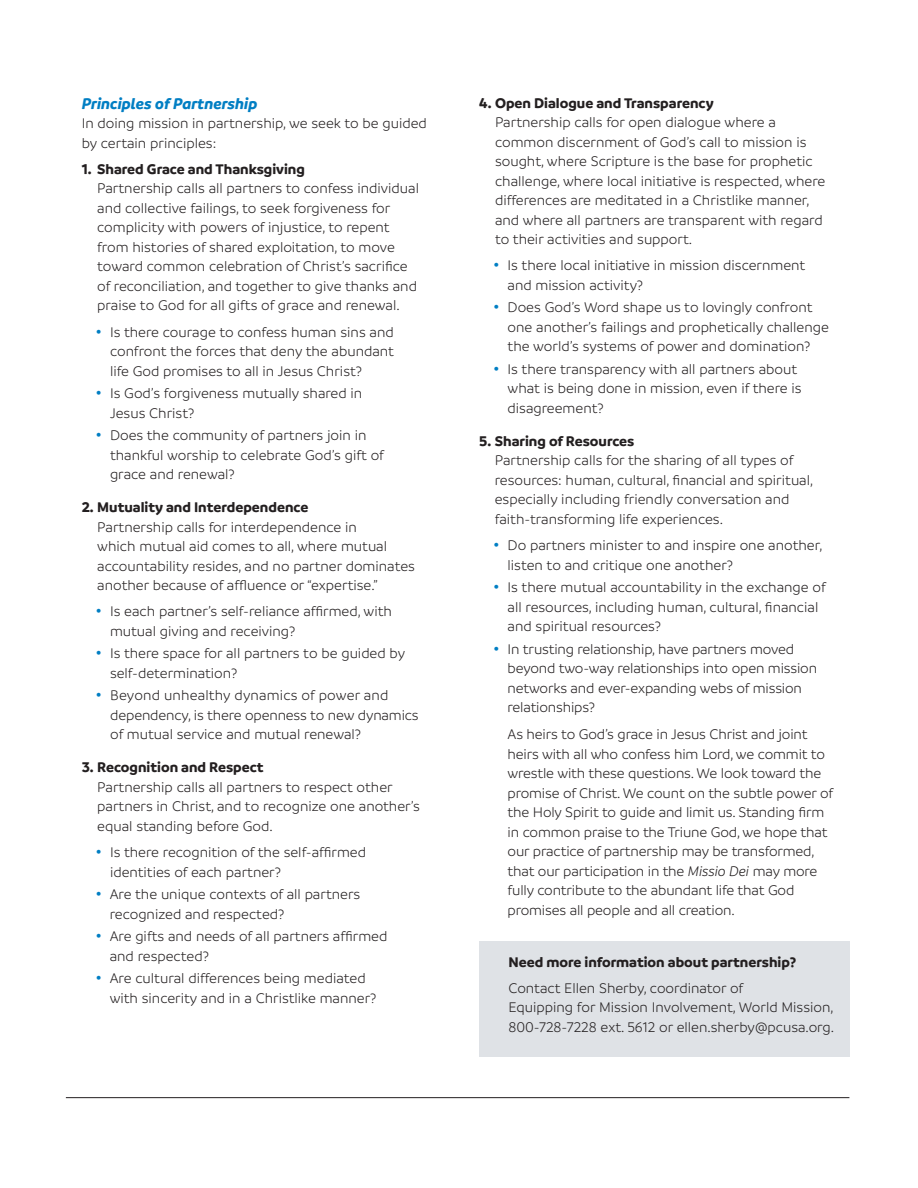
<style>
.page{position:relative;width:918px;height:1188px;background:#fff}
.page>*{position:absolute;margin:0;border:0;box-sizing:border-box;transform-origin:0 0}
.t1{font:italic 700 16.5px "Branding";color:#007ec3}
.t2{font:300 15px/19.5px "Branding";color:#231f20}
.t3{font:700 15px "Branding";color:#231f20}
.s1{font-size:19.5px;color:#007ec3}
.s2{font-style:italic}
</style>
<div class="page">
<div style="left:479px;top:942px;width:370px;height:115px;background:#dfe2e6"></div>
<hr style="left:66px;top:1097px;width:783px;height:1px;background:#231f20">
<p class="t1" style="left:82px;top:94px;width:177px">Principles of Partnership</p>
<p class="t2" style="left:82px;top:114px;width:347px">In doing mission in partnership, we seek to be guided by certain principles:</p>
<p class="t3" style="left:82px;top:160px;width:225px">1. Shared Grace and Thanksgiving</p>
<p class="t2" style="left:97px;top:179px;width:323px">Partnership calls all partners to confess individual and collective failings, to seek forgiveness for complicity with powers of injustice, to repent from histories of shared exploitation, to move toward common celebration of Christ’s sacrifice of reconciliation, and together to give thanks and praise to God for all gifts of grace and renewal.</p>
<p class="t2" style="left:110px;top:322px;width:285px;text-align:justify;text-indent:-15px"><span class="s1">•</span> Is there courage to confess human sins and confront the forces that deny the abundant life God promises to all in Jesus Christ?</p>
<p class="t2" style="left:110px;top:384px;width:254px;text-indent:-15px"><span class="s1">•</span> Is God’s forgiveness mutually shared in<br>Jesus Christ?</p>
<p class="t2" style="left:110px;top:426px;width:275px;text-indent:-15px"><span class="s1">•</span> Does the community of partners join in thankful worship to celebrate God’s gift of grace and renewal?</p>
<p class="t3" style="left:82px;top:499px;width:228px">2. Mutuality and Interdependence</p>
<p class="t2" style="left:97px;top:517px;width:319px">Partnership calls for interdependence in<br>which mutual aid comes to all, where mutual accountability resides, and no partner dominates another because of affluence or “expertise.”</p>
<p class="t2" style="left:110px;top:602px;width:283px;text-indent:-15px"><span class="s1">•</span> Is each partner’s self-reliance affirmed, with mutual giving and receiving?</p>
<p class="t2" style="left:110px;top:644px;width:297px;text-indent:-15px"><span class="s1">•</span> Is there space for all partners to be guided by self-determination?</p>
<p class="t2" style="left:110px;top:686px;width:310px;text-indent:-15px"><span class="s1">•</span> Beyond unhealthy dynamics of power and dependency, is there openness to new dynamics of mutual service and mutual renewal?</p>
<p class="t3" style="left:82px;top:759px;width:184px">3. Recognition and Respect</p>
<p class="t2" style="left:97px;top:777px;width:324px">Partnership calls all partners to respect other partners in Christ, and to recognize one another’s equal standing before God.</p>
<p class="t2" style="left:110px;top:843px;width:258px;text-indent:-15px"><span class="s1">•</span> Is there recognition of the self-affirmed identities of each partner?</p>
<p class="t2" style="left:110px;top:885px;width:252px;text-indent:-15px"><span class="s1">•</span> Are the unique contexts of all partners recognized and respected?</p>
<p class="t2" style="left:110px;top:927px;width:279px;text-indent:-15px"><span class="s1">•</span> Are gifts and needs of all partners affirmed and respected?</p>
<p class="t2" style="left:110px;top:969px;width:268px;text-indent:-15px"><span class="s1">•</span> Are cultural differences being mediated with sincerity and in a Christlike manner?</p>
<p class="t3" style="left:479px;top:94px;width:236px">4. Open Dialogue and Transparency</p>
<p class="t2" style="left:495px;top:113px;width:332px">Partnership calls for open dialogue where a common discernment of God’s call to mission is sought, where Scripture is the base for prophetic challenge, where local initiative is respected, where differences are meditated in a Christlike manner, and where all partners are transparent with regard to their activities and support.</p>
<p class="t2" style="left:508px;top:256px;width:299px;text-indent:-15px"><span class="s1">•</span> Is there local initiative in mission discernment and mission activity?</p>
<p class="t2" style="left:508px;top:298px;width:323px;text-indent:-15px"><span class="s1">•</span> Does God’s Word shape us to lovingly confront one another’s failings and prophetically challenge the world’s systems of power and domination?</p>
<p class="t2" style="left:508px;top:359px;width:296px;text-indent:-15px"><span class="s1">•</span> Is there transparency with all partners about what is being done in mission, even if there is disagreement?</p>
<p class="t3" style="left:479px;top:432px;width:157px">5. Sharing of Resources</p>
<p class="t2" style="left:495px;top:451px;width:320px">Partnership calls for the sharing of all types of resources: human, cultural, financial and spiritual, especially including friendly conversation and faith-transforming life experiences.</p>
<p class="t2" style="left:508px;top:536px;width:316px;text-indent:-15px"><span class="s1">•</span> Do partners minister to and inspire one another, listen to and critique one another?</p>
<p class="t2" style="left:508px;top:578px;width:320px;text-indent:-15px"><span class="s1">•</span> Is there mutual accountability in the exchange of all resources, including human, cultural, financial and spiritual resources?</p>
<p class="t2" style="left:508px;top:639px;width:311px;text-indent:-15px"><span class="s1">•</span> In trusting relationship, have partners moved beyond two-way relationships into open mission networks and ever-expanding webs of mission relationships?</p>
<p class="t2" style="left:508px;top:725px;width:327px">As heirs to God’s grace in Jesus Christ and joint heirs with all who confess him Lord, we commit to wrestle with these questions. We look toward the promise of Christ. We count on the subtle power of the Holy Spirit to guide and limit us. Standing firm in common praise to the Triune God, we hope that our practice of partnership may be transformed, that our participation in the <span class="s2">Missio Dei</span> may more fully contribute to the abundant life that God promises all people and all creation.</p>
<p class="t3" style="left:508px;top:953px;width:289px">Need more information about partnership?</p>
<p class="t2" style="left:508px;top:978px;width:327px">Contact Ellen Sherby, coordinator of<br>Equipping for Mission Involvement, World Mission,<br>800-728-7228 ext. 5612 or ellen.sherby@pcusa.org.</p>
</div>
